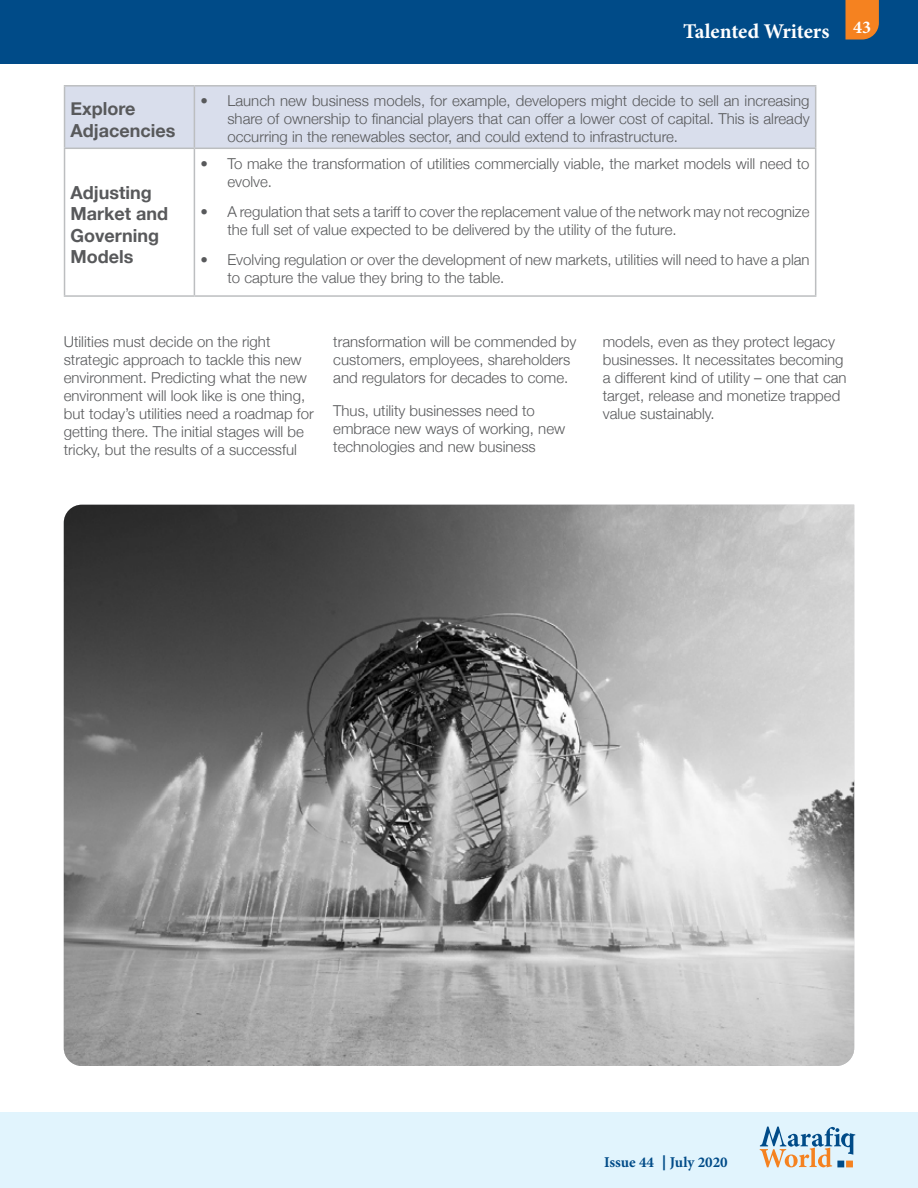
<style>
.page{position:relative;width:918px;height:1188px;background:#fff}
.page>*{position:absolute;margin:0;border:0;box-sizing:border-box;transform-origin:0 0}
.t1{font:700 21px "Minion Pro";letter-spacing:-.005em;color:#fff}
.t2{font:700 18px/21.6px "Helvetica Neue";color:#58595b}
.t3{font:700 18px "Minion Pro";color:#fff}
.t4{font:300 15px/18px "Helvetica Neue";color:#58595b}
.t5{font:700 15px "Minion Pro";color:#004b88}
.s1{font-family:"Helvetica Neue"}
</style>
<div class="page">
<div style="left:0;top:0;width:918px;height:63px;background:#004b88"></div>
<div style="left:0;top:1112px;width:918px;height:76px;background:#e1f4fd"></div>
<svg style="left:845px;top:0;width:34px;height:40px"></svg>
<svg style="left:760px;top:1127px;width:95px;height:40px"></svg>
<div style="left:837px;top:1161px;width:7px;height:6px;background:#004b88;border:2px solid #004b88"></div>
<div style="left:846px;top:1161px;width:7px;height:6px;background:#f58220;border:2px solid #f58220"></div>
<div style="left:65px;top:87px;width:750px;height:61px;background:#d9deec"></div>
<hr style="left:64px;top:85px;width:130px;height:2px;background:#bcbec0">
<hr style="left:64px;top:87px;width:1px;height:61px;background:#bcbec0">
<hr style="left:194px;top:85px;width:622px;height:2px;background:#bcbec0">
<hr style="left:194px;top:87px;width:1px;height:61px;background:#bcbec0">
<hr style="left:815px;top:87px;width:1px;height:61px;background:#bcbec0">
<hr style="left:64px;top:148px;width:130px;height:1px;background:#bcbec0">
<hr style="left:64px;top:149px;width:1px;height:146px;background:#bcbec0">
<hr style="left:194px;top:148px;width:622px;height:1px;background:#bcbec0">
<hr style="left:194px;top:149px;width:1px;height:146px;background:#bcbec0">
<hr style="left:815px;top:149px;width:1px;height:146px;background:#bcbec0">
<hr style="left:64px;top:295px;width:130px;height:2px;background:#bcbec0">
<hr style="left:194px;top:295px;width:622px;height:2px;background:#bcbec0">
<img style="left:64px;top:505px;width:790px;height:561px">
<h1 class="t1" style="left:683px;top:16px;width:148px">Talented Writers</h1>
<p class="t2" style="left:71px;top:97px;width:106px">Explore<br>Adjacencies</p>
<p class="t4" style="left:227px;top:92px;width:584px;text-align:justify;text-indent:-27px">• Launch new business models, for example, developers might decide to sell an increasing share of ownership to financial players that can offer a lower cost of capital. This is already occurring in the renewables sector, and could extend to infrastructure.</p>
<p class="t2" style="left:71px;top:181px;width:99px">Adjusting<br>Market and<br>Governing<br>Models</p>
<p class="t4" style="left:227px;top:154px;width:584px;text-indent:-27px">• To make the transformation of utilities commercially viable, the market models will need to evolve.</p>
<p class="t4" style="left:227px;top:202px;width:584px;text-indent:-27px">• A regulation that sets a tariff to cover the replacement value of the network may not recognize the full set of value expected to be delivered by the utility of the future.</p>
<p class="t4" style="left:227px;top:250px;width:584px;text-indent:-27px">• Evolving regulation or over the development of new markets, utilities will need to have a plan to capture the value they bring to the table.</p>
<p class="t3" style="left:853px;top:15px;width:19px">43</p>
<p class="t4" style="left:64px;top:332px;width:252px">Utilities must decide on the right strategic approach to tackle this new environment. Predicting what the new environment will look like is one thing, but today’s utilities need a roadmap for getting there. The initial stages will be tricky, but the results of a successful</p>
<p class="t4" style="left:333px;top:332px;width:245px">transformation will be commended by customers, employees, shareholders and regulators for decades to come.</p>
<p class="t4" style="left:333px;top:401px;width:234px">Thus, utility businesses need to embrace new ways of working, new technologies and new business</p>
<p class="t4" style="left:603px;top:332px;width:245px">models, even as they protect legacy businesses. It necessitates becoming a different kind of utility – one that can target, release and monetize trapped value sustainably.</p>
<p class="t5" style="left:604px;top:1151px;width:125px">Issue 44 <span class="s1">|</span> July 2020</p>
</div>
